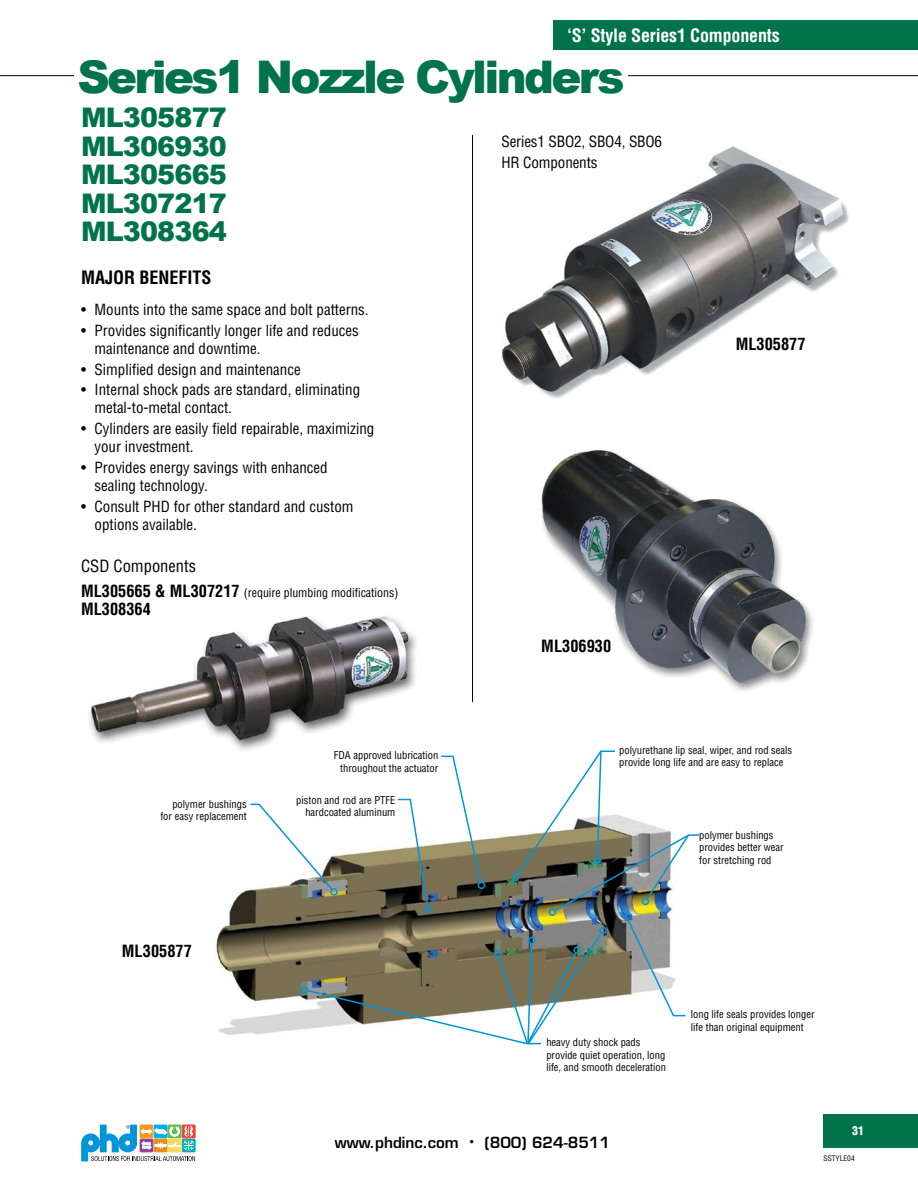
<style>
.page{position:relative;width:918px;height:1188px;background:#fff}
.page>*{position:absolute;margin:0;border:0;box-sizing:border-box;transform-origin:0 0}
.t1{font:900 45px "Arial";letter-spacing:-.06em;color:#00734b}
.t2{font:900 27px/28.5px "Arial";letter-spacing:-.03em;color:#00734b;text-align:justify}
.t3{font:700 condensed 18px "Helvetica";letter-spacing:-.01em;color:#fff}
.t4{font:700 condensed 18px "Helvetica";color:#000}
.t5{font:700 condensed 16.5px "Helvetica";color:#000}
.t6{font:condensed 16.5px "Helvetica";color:#000}
.t7{font:condensed 15.15px/20.5px "Helvetica";letter-spacing:-.01em;color:#000}
.t8{font:condensed 15px/18px "Helvetica";color:#000}
.t9{font:600 15px "Eurostile";color:#000}
.t10{font:condensed 12px "Helvetica";color:#000}
.t11{font:900 condensed 12px "Helvetica";color:#fff}
.t12{font:condensed 10.5px/12.6px "Helvetica";color:#000}
.t13{font:condensed 7.5px "Helvetica";color:#000}
.s1{font-weight:700;font-size:16.5px}
.s2{font-size:9px}
</style>
<div class="page">
<hr style="left:0;top:75px;width:918px;height:1px;background:#000">
<div style="left:824px;top:1114px;width:94px;height:34px;background:#00734b"></div>
<svg style="left:82px;top:1125px;width:113px;height:36px"></svg>
<img style="left:214px;top:890px;width:35px;height:145px">
<img style="left:502px;top:146px;width:347px;height:252px">
<img style="left:89px;top:616px;width:328px;height:134px">
<img style="left:540px;top:450px;width:273px;height:241px">
<div style="left:74px;top:61px;width:554px;height:32px;background:#fff"></div>
<svg style="left:249px;top:749px;width:451px;height:296px"></svg>
<div style="left:528px;top:937px;width:8px;height:7px;border:2px solid #0095da;border-radius:50%"></div>
<hr style="left:472px;top:135px;width:1px;height:567px;background:#000">
<div style="left:554px;top:20px;width:364px;height:29px;background:#00734b"></div>
<p class="t3" style="left:567px;top:24px;width:214px">‘S’ Style Series1 Components</p>
<h1 class="t1" style="left:77px;top:44px;width:549px">Series1 Nozzle Cylinders</h1>
<p class="t7" style="left:501px;top:131px;width:162px">Series1 SBO2, SBO4, SBO6<br>HR Components</p>
<h2 class="t2" style="left:81px;top:103px;width:147px">ML305877<br>ML306930<br>ML305665<br>ML307217<br>ML308364</h2>
<p class="t4" style="left:81px;top:266px;width:132px">MAJOR BENEFITS</p>
<p class="t8" style="left:81px;top:301px;width:289px">• Mounts into the same space and bolt patterns.</p>
<p class="t8" style="left:94px;top:321px;width:266px;text-indent:-14px">• Provides significantly longer life and reduces maintenance and downtime.</p>
<p class="t8" style="left:81px;top:360px;width:221px">• Simplified design and maintenance</p>
<p class="t8" style="left:94px;top:381px;width:267px;text-indent:-14px">• Internal shock pads are standard, eliminating metal-to-metal contact.</p>
<p class="t8" style="left:94px;top:419px;width:281px;text-indent:-14px">• Cylinders are easily field repairable, maximizing your investment.</p>
<p class="t8" style="left:94px;top:458px;width:235px;text-indent:-14px">• Provides energy savings with enhanced sealing technology.</p>
<p class="t8" style="left:94px;top:497px;width:261px;text-indent:-14px">• Consult PHD for other standard and custom options available.</p>
<p class="t6" style="left:81px;top:556px;width:117px">CSD Components</p>
<p class="t10" style="left:81px;top:585px;width:319px"><span class="s1">ML305665 &amp; ML307217</span> (require plumbing modifications)</p>
<p class="t5" style="left:81px;top:599px;width:71px">ML308364</p>
<p class="t5" style="left:541px;top:636px;width:71px">ML306930</p>
<p class="t5" style="left:736px;top:334px;width:71px">ML305877</p>
<p class="t12" style="left:334px;top:749px;width:106px;text-align:right">FDA approved lubrication throughout the actuator</p>
<p class="t12" style="left:160px;top:798px;width:88px;text-align:right">polymer bushings for easy replacement</p>
<p class="t12" style="left:296px;top:793px;width:101px;text-align:right">piston and rod are PTFE hardcoated aluminum</p>
<p class="t12" style="left:619px;top:744px;width:174px">polyurethane lip seal, wiper, and rod seals provide long life and are easy to replace</p>
<p class="t12" style="left:699px;top:828px;width:86px">polymer bushings provides better wear for stretching rod</p>
<p class="t5" style="left:122px;top:941px;width:71px">ML305877</p>
<p class="t12" style="left:546px;top:1036px;width:121px">heavy duty shock pads provide quiet operation, long life, and smooth deceleration</p>
<p class="t9" style="left:335px;top:1133px;width:277px">www.phdinc.com <span class="s2">•</span> (800) 624-8511</p>
<p class="t12" style="left:691px;top:1008px;width:125px">long life seals provides longer life than original equipment</p>
<p class="t11" style="left:852px;top:1124px;width:13px">31</p>
<p class="t13" style="left:824px;top:1154px;width:33px">SSTYLE04</p>
</div>
